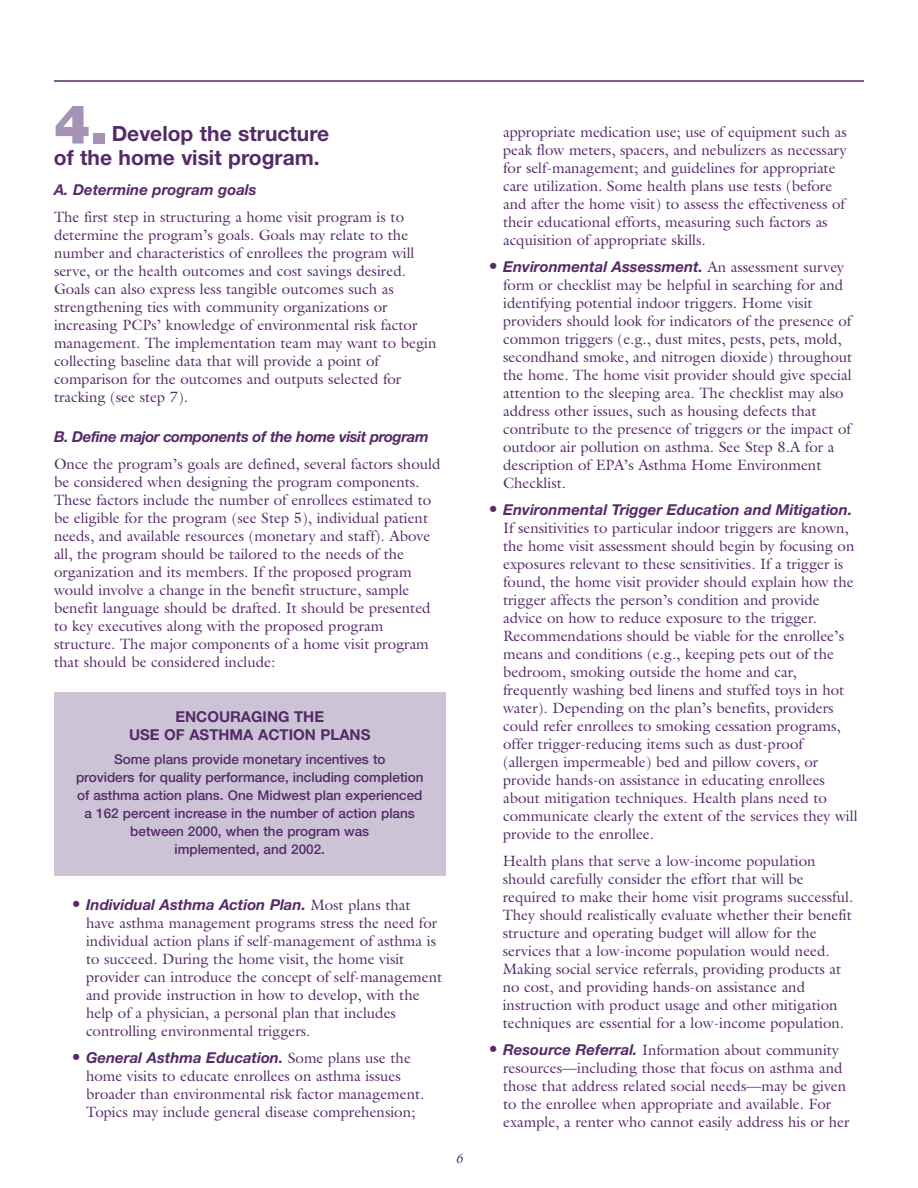
<style>
.page{position:relative;width:918px;height:1188px;background:#fff}
.page>*{position:absolute;margin:0;border:0;box-sizing:border-box;transform-origin:0 0}
.t1{font:900 54px "Helvetica Neue";color:#a593b5}
.t2{font:700 21px/24px "Helvetica Neue";color:#552b67}
.t3{font:15px/18px "Galliard";color:#552b67}
.t4{font:italic 700 15px "Helvetica Neue";color:#552b67}
.t5{font:italic 700 15px "Helvetica Neue";letter-spacing:-.03em;color:#552b67}
.t6{font:700 15px/18px "Helvetica Neue";color:#552b67;text-align:center}
.t7{font:500 13.5px/18px "Helvetica Neue";color:#552b67;text-align:center}
.t8{font:italic 13.5px "Galliard";color:#552b67}
.s1{font-family:"Galliard";font-style:normal;font-size:18px}
.s2{font-family:"Galliard";font-weight:400;font-style:normal}
.s3{font-weight:700;font-size:18px}
.s4{font-family:"Helvetica Neue";font-weight:700;font-style:italic}
</style>
<div class="page">
<hr style="left:54px;top:80px;width:810px;height:2px;background:#552b67">
<div style="left:54px;top:692px;width:392px;height:183px;background:#ccc3d7"></div>
<h1 class="t1" style="left:54px;top:105px;width:56px">4.</h1>
<h2 class="t2" style="left:54px;top:123px;width:277px;text-indent:58px">Develop the structure of the home visit program.</h2>
<p class="t4" style="left:54px;top:184px;width:204px">A. Determine program goals</p>
<p class="t3" style="left:54px;top:208px;width:384px">The first step in structuring a home visit program is to determine the program’s goals. Goals may relate to the number and characteristics of enrollees the program will serve, or the health outcomes and cost savings desired.<br>Goals can also express less tangible outcomes such as strengthening ties with community organizations or increasing PCPs’ knowledge of environmental risk factor management. The implementation team may want to begin collecting baseline data that will provide a point of comparison for the outcomes and outputs selected for tracking (see step 7).</p>
<p class="t5" style="left:54px;top:432px;width:376px">B. Define major components of the home visit program</p>
<p class="t3" style="left:54px;top:455px;width:388px">Once the program’s goals are defined, several factors should be considered when designing the program components.<br>These factors include the number of enrollees estimated to be eligible for the program (see Step 5), individual patient needs, and available resources (monetary and staff). Above all, the program should be tailored to the needs of the organization and its members. If the proposed program would involve a change in the benefit structure, sample benefit language should be drafted. It should be presented to key executives along with the proposed program structure. The major components of a home visit program that should be considered include:</p>
<p class="t6" style="left:129px;top:709px;width:243px">ENCOURAGING THE<br>USE OF ASTHMA ACTION PLANS</p>
<p class="t7" style="left:76px;top:751px;width:349px">Some plans provide monetary incentives to<br>providers for quality performance, including completion of asthma action plans. One Midwest plan experienced a 162 percent increase in the number of action plans between 2000, when the program was<br>implemented, and 2002.</p>
<p class="t4" style="left:72px;top:900px;width:340px"><span class="s1">•</span> Individual Asthma Action Plan. <span class="s2">Most plans that</span></p>
<p class="t3" style="left:86px;top:914px;width:358px">have asthma management programs stress the need for individual action plans if self-management of asthma is to succeed. During the home visit, the home visit provider can introduce the concept of self-management and provide instruction in how to develop, with the help of a physician, a personal plan that includes controlling environmental triggers.</p>
<p class="t4" style="left:72px;top:1053px;width:340px"><span class="s1">•</span> General Asthma Education. <span class="s2">Some plans use the</span></p>
<p class="t3" style="left:86px;top:1067px;width:340px">home visits to educate enrollees on asthma issues broader than environmental risk factor management.<br>Topics may include general disease comprehension;</p>
<p class="t8" style="left:455px;top:1151px;width:9px">6</p>
<p class="t3" style="left:503px;top:123px;width:345px">appropriate medication use; use of equipment such as peak flow meters, spacers, and nebulizers as necessary for self-management; and guidelines for appropriate care utilization. Some health plans use tests (before and after the home visit) to assess the effectiveness of their educational efforts, measuring such factors as acquisition of appropriate skills.</p>
<p class="t4" style="left:489px;top:261px;width:357px"><span class="s1">•</span> Environmental Assessment. <span class="s2">An assessment survey</span></p>
<p class="t3" style="left:503px;top:276px;width:351px">form or checklist may be helpful in searching for and identifying potential indoor triggers. Home visit providers should look for indicators of the presence of common triggers (e.g., dust mites, pests, pets, mold, secondhand smoke, and nitrogen dioxide) throughout the home. The home visit provider should give special attention to the sleeping area. The checklist may also address other issues, such as housing defects that contribute to the presence of triggers or the impact of outdoor air pollution on asthma. See Step 8.A for a description of EPA’s Asthma Home Environment Checklist.</p>
<p class="t4" style="left:489px;top:504px;width:365px"><span class="s1">•</span> Environmental Trigger Education and Mitigation.</p>
<p class="t3" style="left:503px;top:519px;width:356px">If sensitivities to particular indoor triggers are known, the home visit assessment should begin by focusing on exposures relevant to these sensitivities. If a trigger is found, the home visit provider should explain how the trigger affects the person’s condition and provide advice on how to reduce exposure to the trigger.<br>Recommendations should be viable for the enrollee’s means and conditions (e.g., keeping pets out of the bedroom, smoking outside the home and car, frequently washing bed linens and stuffed toys in hot water). Depending on the plan’s benefits, providers could refer enrollees to smoking cessation programs, offer trigger-reducing items such as dust-proof (allergen impermeable) bed and pillow covers, or provide hands-on assistance in educating enrollees about mitigation techniques. Health plans need to communicate clearly the extent of the services they will provide to the enrollee.</p>
<p class="t3" style="left:503px;top:852px;width:352px">Health plans that serve a low-income population should carefully consider the effort that will be required to make their home visit programs successful.<br>They should realistically evaluate whether their benefit structure and operating budget will allow for the services that a low-income population would need.<br>Making social service referrals, providing products at no cost, and providing hands-on assistance and instruction with product usage and other mitigation techniques are essential for a low-income population.</p>
<p class="t3" style="left:503px;top:1041px;width:348px;text-indent:-14px"><span class="s3">•</span> <span class="s4">Resource Referral.</span> Information about community resources—including those that focus on asthma and those that address related social needs—may be given to the enrollee when appropriate and available. For example, a renter who cannot easily address his or her</p>
</div>
